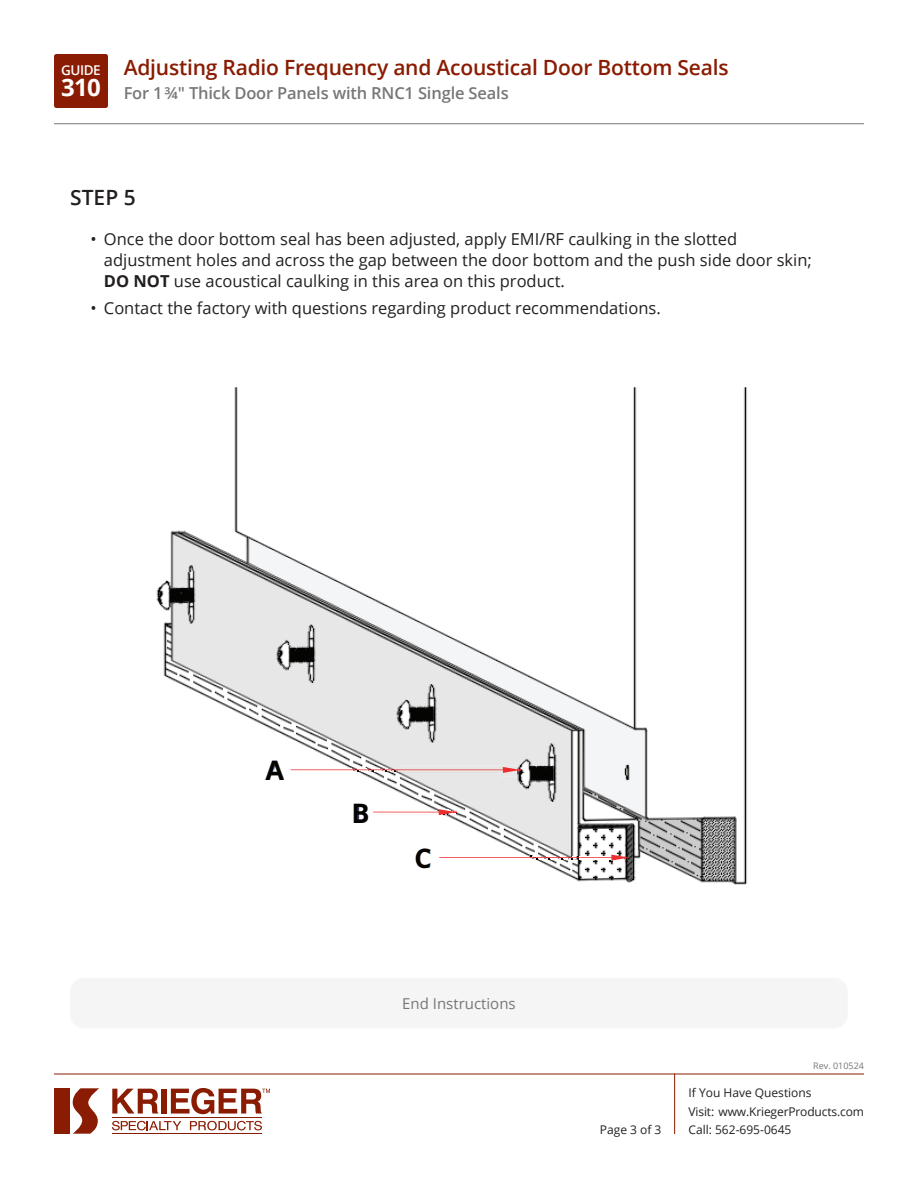
<style>
.page{position:relative;width:918px;height:1188px;background:#fff}
.page>*{position:absolute;margin:0;border:0;box-sizing:border-box;transform-origin:0 0}
.t1{font:700 27px "Open Sans";color:#040503}
.t2{font:700 24px "Open Sans";color:#fff}
.t3{font:600 21px "Open Sans";letter-spacing:-.01em;color:#891c02}
.STEPS_Bold_Headline_Text{font:600 21px "Open Sans";color:#231f20}
.t4{font:16.5px/21px "Open Sans";color:#231f20}
.t5{font:600 16.5px "Open Sans";letter-spacing:-.01em;color:#777}
.Center_Aligned_Text{font:15px "Open Sans";color:#777}
.t6{font:600 13.5px "Open Sans";letter-spacing:-.035em;color:#fff}
.t7{font:12px/18.5px "Open Sans";color:#231f20}
.t8{font:9px "Open Sans";color:#777}
.s1{font-weight:700}
</style>
<div class="page">
<div style="left:54px;top:1088px;width:16px;height:46px;background:#891c02"></div>
<svg style="left:73px;top:1088px;width:26px;height:46px"></svg>
<svg style="left:112px;top:1089px;width:46px;height:25px"></svg>
<div style="left:161px;top:1089px;width:6px;height:25px;background:#891c02"></div>
<hr style="left:112px;top:1117px;width:150px;height:1px;background:#891c02">
<svg style="left:112px;top:1121px;width:69px;height:9px"></svg>
<svg style="left:190px;top:1121px;width:72px;height:9px"></svg>
<hr style="left:112px;top:1133px;width:150px;height:1px;background:#891c02">
<svg style="left:171px;top:1088px;width:99px;height:26px"></svg>
<hr style="left:54px;top:1074px;width:810px;height:1px;background:#891c02">
<hr style="left:674px;top:1074px;width:1px;height:60px;background:#891c02">
<hr style="left:54px;top:123px;width:810px;height:1px;background:#777">
<div style="left:54px;top:54px;width:54px;height:54px;background:#891c02;border-radius:2px"></div>
<div style="left:70px;top:978px;width:778px;height:50px;background:#f5f5f5;border-radius:14px"></div>
<img style="left:156px;top:387px;width:591px;height:498px">
<hr style="left:438px;top:856px;width:91px;height:4px;background:#fff">
<img style="left:172px;top:532px;width:410px;height:325px">
<svg style="left:528px;top:855px;width:50px;height:6px"></svg>
<img style="left:247px;top:538px;width:398px;height:280px">
<img style="left:566px;top:722px;width:16px;height:8px">
<img style="left:583px;top:787px;width:152px;height:94px">
<img style="left:583px;top:787px;width:35px;height:18px">
<img style="left:578px;top:825px;width:55px;height:56px">
<hr style="left:439px;top:857px;width:173px;height:1px;background:#ee2d2e">
<svg style="left:608px;top:853px;width:21px;height:9px"></svg>
<hr style="left:291px;top:769px;width:212px;height:1px;background:#ee2d2e">
<svg style="left:354px;top:765px;width:167px;height:11px"></svg>
<hr style="left:373px;top:812px;width:66px;height:1px;background:#ee2d2e">
<svg style="left:436px;top:808px;width:20px;height:9px"></svg>
<p class="t6" style="left:61px;top:61px;width:41px">GUIDE</p>
<h2 class="t2" style="left:61px;top:70px;width:41px">310</h2>
<p class="t3" style="left:124px;top:53px;width:606px">Adjusting Radio Frequency and Acoustical Door Bottom Seals</p>
<p class="t5" style="left:124px;top:82px;width:387px">For 1 ¾" Thick Door Panels with RNC1 Single Seals</p>
<p class="STEPS_Bold_Headline_Text" style="left:70px;top:183px;width:67px">STEP 5</p>
<p class="t4" style="left:104px;top:228px;width:710px;text-indent:-14px">• Once the door bottom seal has been adjusted, apply EMI/RF caulking in the slotted adjustment holes and across the gap between the door bottom and the push side door skin;<br><span class="s1">DO NOT</span> use acoustical caulking in this area on this product.</p>
<p class="t4" style="left:90px;top:298px;width:572px">• Contact the factory with questions regarding product recommendations.</p>
<p class="t1" style="left:266px;top:751px;width:20px">A</p>
<p class="t1" style="left:352px;top:794px;width:20px">B</p>
<p class="t1" style="left:415px;top:839px;width:19px">C</p>
<p class="Center_Aligned_Text" style="left:402px;top:993px;width:115px">End Instructions</p>
<p class="t7" style="left:600px;top:1120px;width:63px">Page 3 of 3</p>
<p class="t8" style="left:813px;top:1060px;width:52px">Rev. 010524</p>
<p class="t7" style="left:688px;top:1083px;width:177px">If You Have Questions<br>Visit: www.KriegerProducts.com<br>Call: 562-695-0645</p>
</div>
